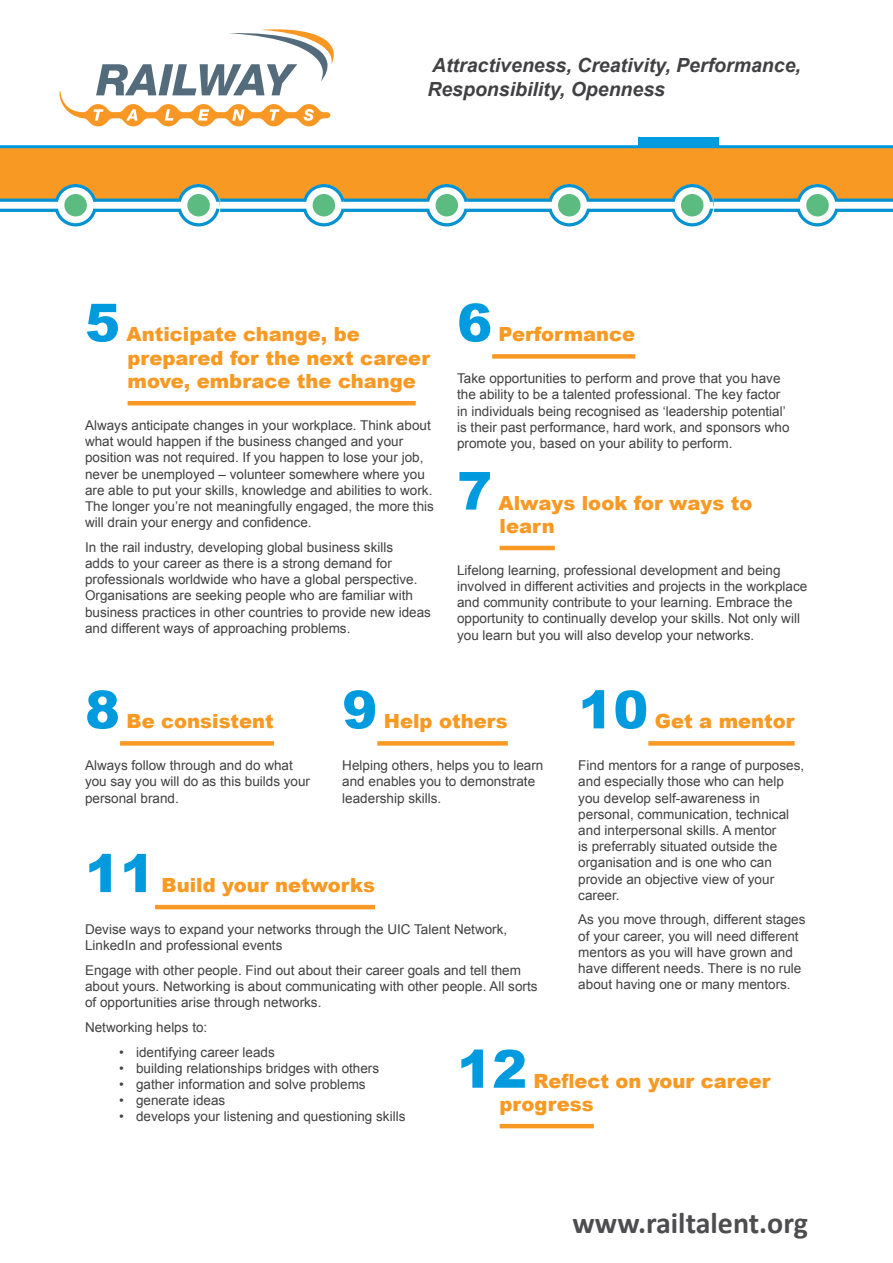
<style>
.page{position:relative;width:893px;height:1263px;background:#fff}
.page>*{position:absolute;margin:0;border:0;box-sizing:border-box;transform-origin:0 0}
.t1{font:900 52.5px "Arial";color:#009bdf}
.t2{font:700 30px "Calibri";color:#4d4d4f}
.t3{font:900 19.5px/23.4px "Arial";color:#f89923}
.txt{font:italic 700 19.5px/23.4px "Arial";color:#414042}
.txt-2{font:13.5px/16.2px "Arial";color:#414042}
</style>
<div class="page">
<hr style="left:128px;top:401px;width:288px;height:4px;background:#f89923">
<div style="left:492px;top:354px;width:143px;height:5px;background:#f89923"></div>
<hr style="left:500px;top:546px;width:55px;height:4px;background:#f89923">
<div style="left:120px;top:741px;width:154px;height:5px;background:#f89923"></div>
<div style="left:377px;top:741px;width:131px;height:5px;background:#f89923"></div>
<div style="left:648px;top:741px;width:147px;height:5px;background:#f89923"></div>
<hr style="left:155px;top:905px;width:220px;height:4px;background:#f89923">
<hr style="left:500px;top:1124px;width:94px;height:4px;background:#f89923">
<div style="left:0;top:147px;width:893px;height:59px;background:#f89923"></div>
<svg style="left:0;top:184px;width:893px;height:42px"></svg>
<div style="left:638px;top:137px;width:81px;height:10px;background:#009bdf"></div>
<hr style="left:0;top:145px;width:893px;height:3px;background:#009bdf">
<svg style="left:60px;top:29px;width:274px;height:97px"></svg>
<p class="txt" style="left:427px;top:54px;width:375px">Attractiveness, Creativity, Performance,<br>Responsibility, Openness</p>
<p class="t1" style="left:85px;top:285px;width:37px">5</p>
<p class="t3" style="left:127px;top:322px;width:305px">Anticipate change, be prepared for the next career move, embrace the change</p>
<p class="txt-2" style="left:85px;top:417px;width:350px">Always anticipate changes in your workplace. Think about what would happen if the business changed and your position was not required. If you happen to lose your job, never be unemployed – volunteer somewhere where you are able to put your skills, knowledge and abilities to work.<br>The longer you’re not meaningfully engaged, the more this will drain your energy and confidence.</p>
<p class="txt-2" style="left:85px;top:539px;width:347px">In the rail industry, developing global business skills<br>adds to your career as there is a strong demand for professionals worldwide who have a global perspective.<br>Organisations are seeking people who are familiar with business practices in other countries to provide new ideas and different ways of approaching problems.</p>
<p class="t1" style="left:457px;top:285px;width:37px">6</p>
<p class="t3" style="left:499px;top:322px;width:138px">Performance</p>
<p class="txt-2" style="left:457px;top:370px;width:334px">Take opportunities to perform and prove that you have the ability to be a talented professional. The key factor in individuals being recognised as ‘leadership potential’ is their past performance, hard work, and sponsors who promote you, based on your ability to perform.</p>
<p class="t1" style="left:457px;top:453px;width:37px">7</p>
<p class="t3" style="left:499px;top:490px;width:255px">Always look for ways to learn</p>
<p class="txt-2" style="left:457px;top:562px;width:352px">Lifelong learning, professional development and being involved in different activities and projects in the workplace and community contribute to your learning. Embrace the opportunity to continually develop your skills. Not only will you learn but you will also develop your networks.</p>
<p class="t1" style="left:85px;top:671px;width:37px">8</p>
<p class="t1" style="left:342px;top:671px;width:37px">9</p>
<p class="t1" style="left:578px;top:671px;width:72px">10</p>
<p class="t3" style="left:655px;top:709px;width:141px">Get a mentor</p>
<p class="txt-2" style="left:578px;top:757px;width:227px">Find mentors for a range of purposes, and especially those who can help you develop self-awareness in personal, communication, technical and interpersonal skills. A mentor<br>is preferrably situated outside the organisation and is one who can provide an objective view of your career.</p>
<p class="txt-2" style="left:578px;top:912px;width:229px">As you move through, different stages of your career, you will need different mentors as you will have grown and have different needs. There is no rule about having one or many mentors.</p>
<p class="t3" style="left:127px;top:709px;width:149px">Be consistent</p>
<p class="txt-2" style="left:85px;top:757px;width:227px">Always follow through and do what you say you will do as this builds your personal brand.</p>
<p class="t3" style="left:384px;top:709px;width:125px">Help others</p>
<p class="txt-2" style="left:342px;top:757px;width:203px">Helping others, helps you to learn and enables you to demonstrate leadership skills.</p>
<p class="t1" style="left:85px;top:835px;width:72px">11</p>
<p class="t3" style="left:162px;top:873px;width:215px">Build your networks</p>
<p class="txt-2" style="left:85px;top:921px;width:424px">Devise ways to expand your networks through the UIC Talent Network,<br>LinkedIn and professional events</p>
<p class="txt-2" style="left:85px;top:962px;width:454px">Engage with other people. Find out about their career goals and tell them about yours. Networking is about communicating with other people. All sorts of opportunities arise through networks.</p>
<p class="txt-2" style="left:85px;top:1019px;width:124px">Networking helps to:</p>
<p class="txt-2" style="left:119px;top:1044px;width:157px">• identifying career leads</p>
<p class="txt-2" style="left:119px;top:1060px;width:262px">• building relationships bridges with others</p>
<p class="txt-2" style="left:119px;top:1076px;width:248px">• gather information and solve problems</p>
<p class="txt-2" style="left:119px;top:1092px;width:108px">• generate ideas</p>
<p class="txt-2" style="left:119px;top:1109px;width:288px">• develops your listening and questioning skills</p>
<p class="t1" style="left:457px;top:1031px;width:72px">12</p>
<p class="t3" style="left:500px;top:1068px;width:272px;text-indent:34px">Reflect on your career progress</p>
<p class="t2" style="left:572px;top:1204px;width:237px">www.railtalent.org</p>
</div>
